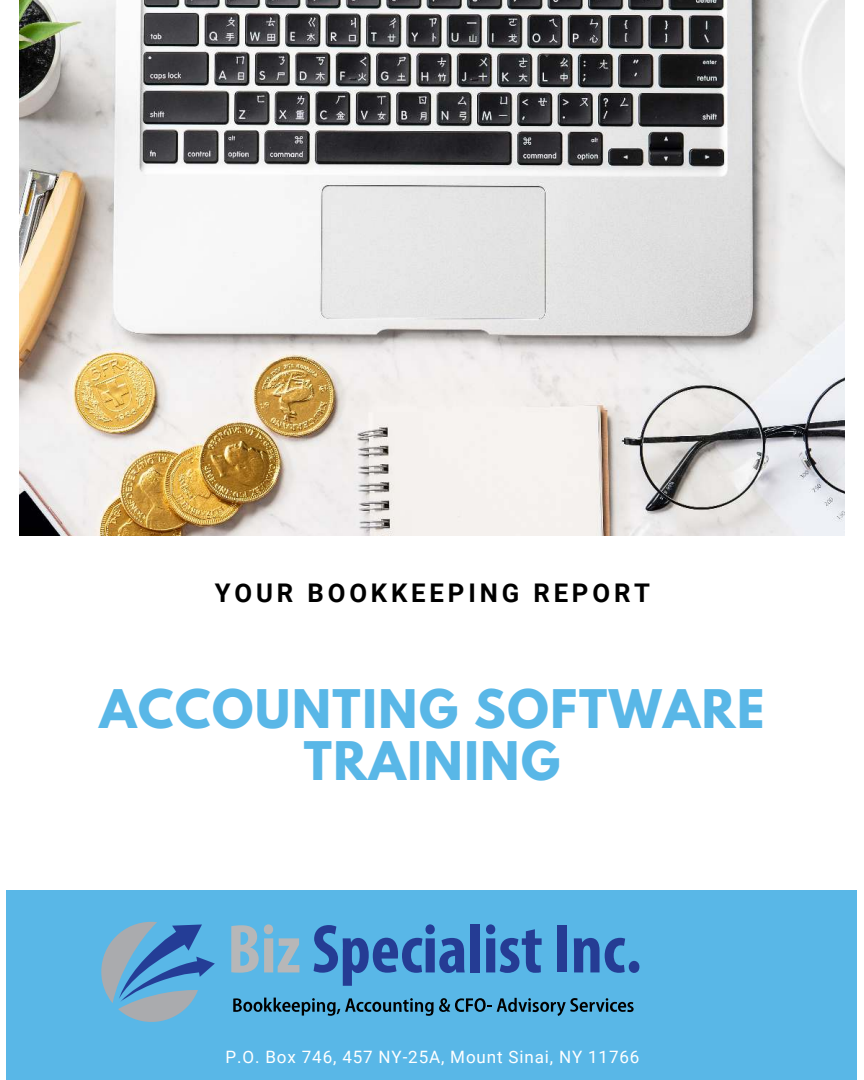
<style>
.page{position:relative;width:864px;height:1080px;background:#fff}
.page>*{position:absolute;margin:0;border:0;box-sizing:border-box;transform-origin:0 0}
.t1{font:700 47.1px/51.4px "League Spartan";letter-spacing:.035em;color:#59b7e7;text-align:center}
.t2{font:700 25.65px "Roboto";letter-spacing:.15em;color:#000}
.t3{font:17.1px "Roboto";letter-spacing:.05em;color:#fff}
</style>
<div class="page">
<img style="left:20px;top:0;width:824px;height:536px">
<div style="left:7px;top:891px;width:850px;height:189px;background:#59b7e7"></div>
<svg style="left:233px;top:998px;width:401px;height:18px"></svg>
<svg style="left:231px;top:924px;width:68px;height:49px"></svg>
<svg style="left:314px;top:924px;width:151px;height:62px"></svg>
<div style="left:470px;top:924px;width:10px;height:48px;background:#253c94"></div>
<svg style="left:486px;top:924px;width:56px;height:49px"></svg>
<div style="left:558px;top:926px;width:9px;height:46px;background:#253c94"></div>
<svg style="left:574px;top:938px;width:51px;height:35px"></svg>
<div style="left:629px;top:961px;width:10px;height:12px;background:#253c94;border-radius:50%"></div>
<svg style="left:101px;top:922px;width:114px;height:100px"></svg>
<h2 class="t2" style="left:215px;top:575px;width:437px">YOUR BOOKKEEPING REPORT</h2>
<h1 class="t1" style="left:99px;top:683px;width:667px">ACCOUNTING SOFTWARE<br>TRAINING</h1>
<p class="t3" style="left:226px;top:1045px;width:415px">P.O. Box 746, 457 NY-25A, Mount Sinai, NY 11766</p>
</div>
